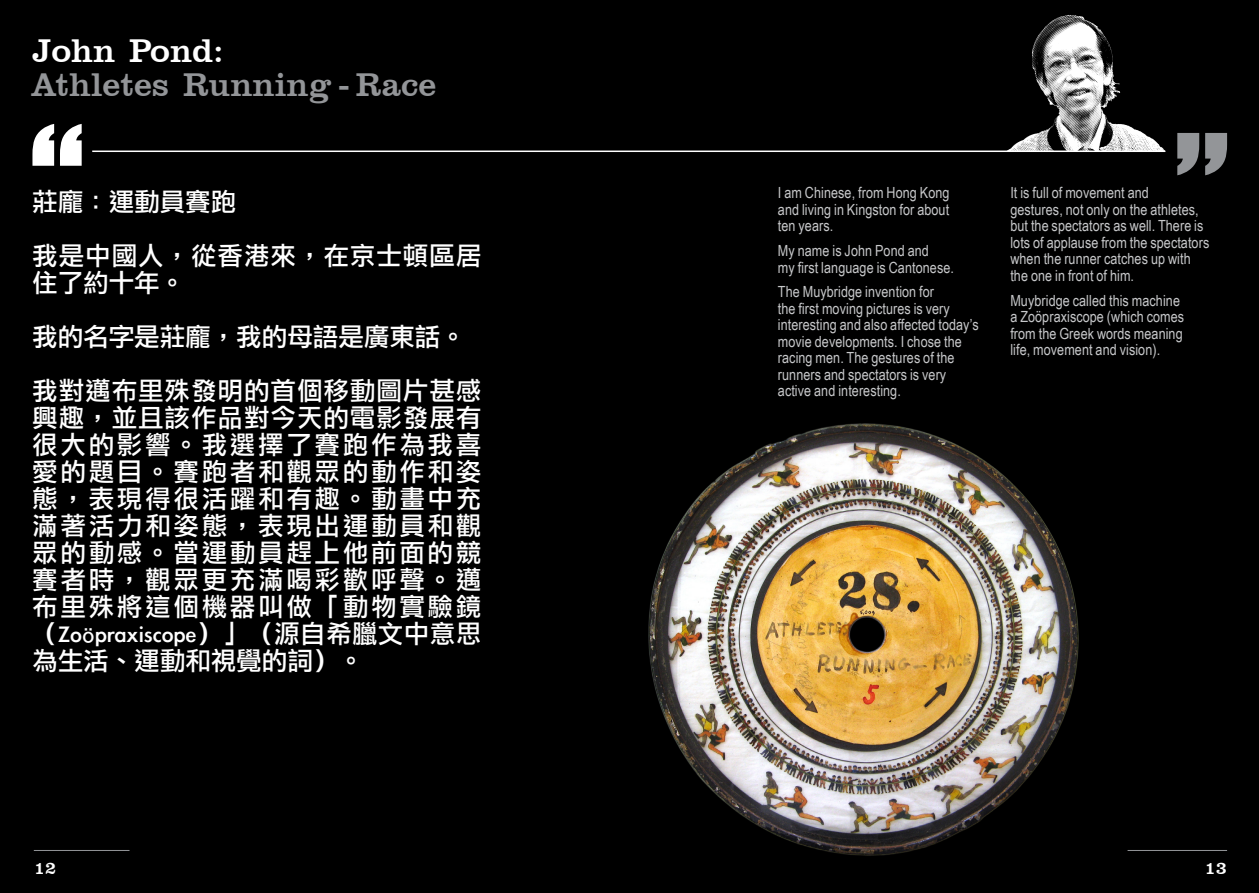
<style>
.page{position:relative;width:1259px;height:893px;background:#000}
.page>*{position:absolute;margin:0;border:0;box-sizing:border-box;transform-origin:0 0}
.t1{font:33.75px "Clarendon BT";color:#939598}
.t2{font:33.75px "Clarendon BT";color:#fff}
.t3{font:25.5px/27px "Li Gothic Med";letter-spacing:.015em;color:#fff;text-align:justify}
.t4{font:25.5px/27px "Li Gothic Med";letter-spacing:.04em;color:#fff}
.t5{font:18px "Clarendon BT";color:#fff}
.New_Grey_English{font:15.3px/16.5px "Arial Narrow";letter-spacing:.005em;color:#c7c8ca}
.s1{font-family:"MS P Gothic";font-size:24.75px}
</style>
<div class="page">
<hr style="left:34px;top:850px;width:95px;height:1px;background:#939598">
<hr style="left:1127px;top:850px;width:100px;height:1px;background:#939598">
<hr style="left:92px;top:151px;width:1073px;height:1px;background:#fff">
<svg style="left:1177px;top:133px;width:50px;height:42px"></svg>
<svg style="left:32px;top:124px;width:50px;height:42px"></svg>
<img style="left:648px;top:423px;width:431px;height:433px">
<img style="left:985px;top:15px;width:199px;height:137px">
<p class="t2" style="left:32px;top:30px;width:193px">John Pond:</p>
<p class="t1" style="left:32px;top:64px;width:406px">Athletes Running - Race</p>
<p class="t3" style="left:32px;top:188px;width:205px">莊龐：運動員賽跑</p>
<p class="t4" style="left:32px;top:242px;width:451px">我是中國人，從香港來，在京士頓區居住了約十年。</p>
<p class="t3" style="left:32px;top:323px;width:435px">我的名字是莊龐，我的母語是廣東話。</p>
<p class="t3" style="left:32px;top:377px;width:451px">我對邁布里殊發明的首個移動圖片甚感興趣，並且該作品對今天的電影發展有很大的影響。我選擇了賽跑作為我喜愛的題目。賽跑者和觀眾的動作和姿態，表現得很活躍和有趣。動畫中充滿著活力和姿態，表現出運動員和觀眾的動感。當運動員趕上他前面的競賽者時，觀眾更充滿喝彩歡呼聲。邁布里殊將這個機器叫做「動物實驗鏡（Zo<span class="s1">ö</span>praxiscope）」（源自希臘文中意思為生活、運動和視覺的詞）。</p>
<p class="New_Grey_English" style="left:778px;top:184px;width:173px;text-align:justify">I am Chinese, from Hong Kong and living in Kingston for about ten years.</p>
<p class="New_Grey_English" style="left:778px;top:242px;width:177px">My name is John Pond and<br>my first language is Cantonese.</p>
<p class="New_Grey_English" style="left:778px;top:283px;width:202px">The Muybridge invention for<br>the first moving pictures is very interesting and also affected today’s movie developments. I chose the racing men. The gestures of the runners and spectators is very active and interesting.</p>
<p class="New_Grey_English" style="left:1010px;top:184px;width:200px">It is full of movement and<br>gestures, not only on the athletes, but the spectators as well. There is lots of applause from the spectators when the runner catches up with the one in front of him.</p>
<p class="New_Grey_English" style="left:1010px;top:291px;width:175px">Muybridge called this machine a Zoöpraxiscope (which comes from the Greek words meaning life, movement and vision).</p>
<p class="t5" style="left:34px;top:857px;width:24px">12</p>
<p class="t5" style="left:1204px;top:857px;width:24px">13</p>
</div>
